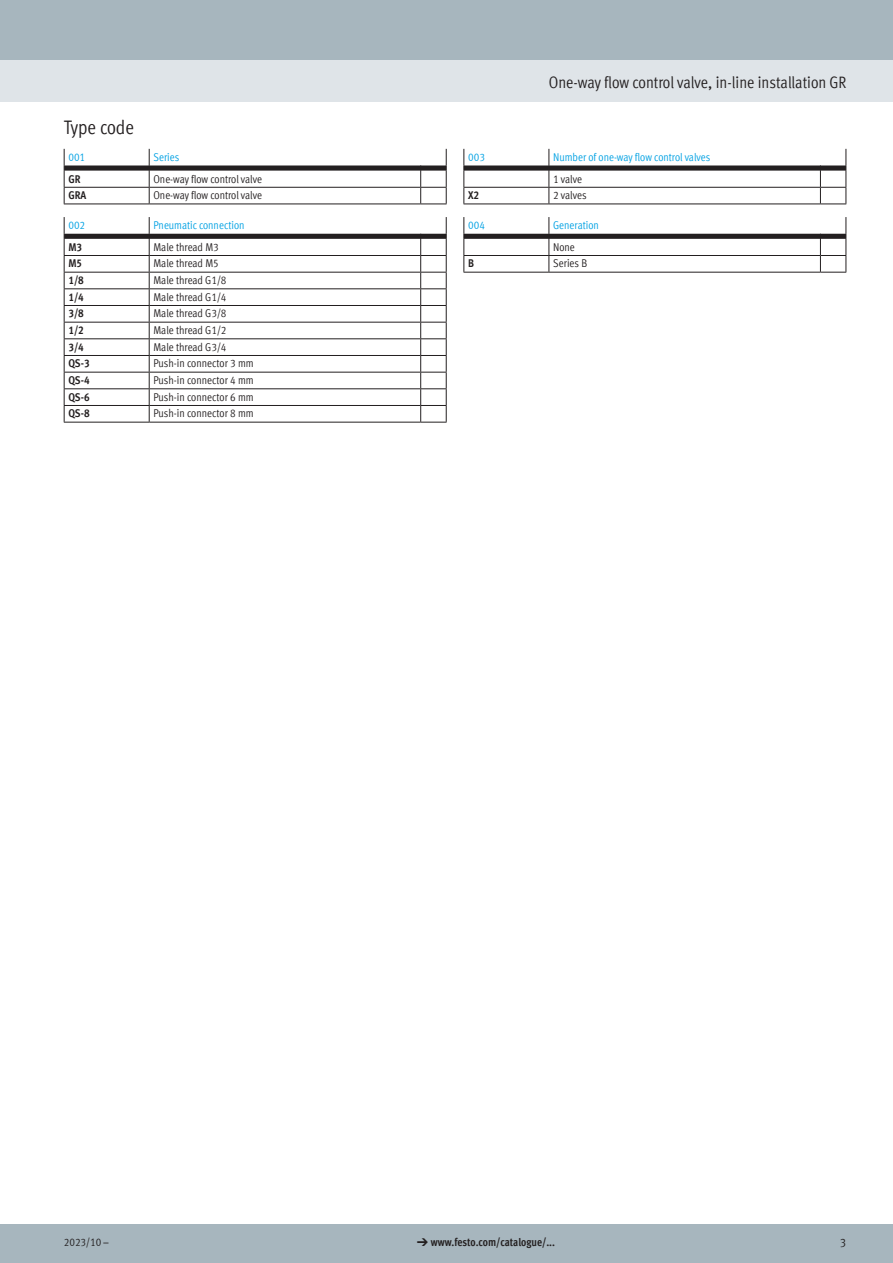
<style>
.page{position:relative;width:893px;height:1263px;background:#fff}
.page>*{position:absolute;margin:0;border:0;box-sizing:border-box;transform-origin:0 0}
.t1{font:condensed 19.5px "Festo";color:#231f20}
.t2{font:condensed 16.5px "Festo";color:#231f20}
.t3{font:condensed 12.75px "Festo";color:#231f20}
.FES_tab_regular{font:condensed 11.25px "Festo";letter-spacing:-.005em;color:#231f20}
.FES_tab_head_2{font:condensed 11.25px "Festo";color:#00a1e3}
.FES_type_code{font:700 condensed 11.25px "Festo";letter-spacing:-.005em;color:#231f20}
.s1{font-family:"Meto Pict 182";font-weight:400;font-stretch:normal}
</style>
<div class="page">
<div style="left:0;top:1225px;width:893px;height:38px;background:#a7b6be"></div>
<div style="left:0;top:60px;width:893px;height:42px;background:#dfe4e8"></div>
<div style="left:0;top:0;width:893px;height:60px;background:#a7b6be"></div>
<svg style="left:64px;top:149px;width:383px;height:56px"></svg>
<svg style="left:64px;top:217px;width:383px;height:206px"></svg>
<svg style="left:463px;top:149px;width:384px;height:56px"></svg>
<svg style="left:463px;top:217px;width:384px;height:56px"></svg>
<h1 class="t1" style="left:64px;top:113px;width:72px">Type code</h1>
<p class="FES_tab_head_2" style="left:68px;top:149px;width:18px">001</p>
<p class="FES_tab_head_2" style="left:153px;top:149px;width:27px">Series</p>
<p class="FES_type_code" style="left:68px;top:170px;width:14px">GR</p>
<p class="FES_tab_regular" style="left:153px;top:170px;width:110px">One-way flow control valve</p>
<p class="FES_type_code" style="left:68px;top:187px;width:19px">GRA</p>
<p class="FES_tab_regular" style="left:153px;top:187px;width:110px">One-way flow control valve</p>
<p class="FES_tab_head_2" style="left:68px;top:217px;width:18px">002</p>
<p class="FES_tab_head_2" style="left:153px;top:217px;width:93px">Pneumatic connection</p>
<p class="FES_type_code" style="left:68px;top:238px;width:15px">M3</p>
<p class="FES_tab_regular" style="left:153px;top:239px;width:67px">Male thread M3</p>
<p class="FES_type_code" style="left:68px;top:255px;width:15px">M5</p>
<p class="FES_tab_regular" style="left:153px;top:255px;width:67px">Male thread M5</p>
<p class="FES_type_code" style="left:68px;top:272px;width:17px">1/8</p>
<p class="FES_tab_regular" style="left:153px;top:272px;width:75px">Male thread G1/8</p>
<p class="FES_type_code" style="left:68px;top:288px;width:17px">1/4</p>
<p class="FES_tab_regular" style="left:153px;top:289px;width:75px">Male thread G1/4</p>
<p class="FES_type_code" style="left:68px;top:305px;width:17px">3/8</p>
<p class="FES_tab_regular" style="left:153px;top:305px;width:75px">Male thread G3/8</p>
<p class="FES_type_code" style="left:68px;top:322px;width:17px">1/2</p>
<p class="FES_tab_regular" style="left:153px;top:322px;width:75px">Male thread G1/2</p>
<p class="FES_type_code" style="left:68px;top:338px;width:17px">3/4</p>
<p class="FES_tab_regular" style="left:153px;top:339px;width:75px">Male thread G3/4</p>
<p class="FES_type_code" style="left:68px;top:355px;width:23px">QS-3</p>
<p class="FES_tab_regular" style="left:153px;top:355px;width:102px">Push-in connector 3 mm</p>
<p class="FES_type_code" style="left:68px;top:372px;width:23px">QS-4</p>
<p class="FES_tab_regular" style="left:153px;top:372px;width:102px">Push-in connector 4 mm</p>
<p class="FES_type_code" style="left:68px;top:388px;width:23px">QS-6</p>
<p class="FES_tab_regular" style="left:153px;top:389px;width:102px">Push-in connector 6 mm</p>
<p class="FES_type_code" style="left:68px;top:405px;width:23px">QS-8</p>
<p class="FES_tab_regular" style="left:153px;top:405px;width:102px">Push-in connector 8 mm</p>
<h2 class="t2" style="left:549px;top:71px;width:299px">One-way flow control valve, in-line installation GR</h2>
<p class="FES_tab_head_2" style="left:468px;top:149px;width:18px">003</p>
<p class="FES_tab_head_2" style="left:553px;top:149px;width:159px">Number of one-way flow control valves</p>
<p class="FES_tab_regular" style="left:553px;top:170px;width:30px">1 valve</p>
<p class="FES_type_code" style="left:468px;top:187px;width:13px">X2</p>
<p class="FES_tab_regular" style="left:553px;top:187px;width:35px">2 valves</p>
<p class="FES_tab_head_2" style="left:468px;top:217px;width:18px">004</p>
<p class="FES_tab_head_2" style="left:553px;top:217px;width:47px">Generation</p>
<p class="FES_tab_regular" style="left:553px;top:239px;width:23px">None</p>
<p class="FES_type_code" style="left:468px;top:255px;width:7px">B</p>
<p class="FES_tab_regular" style="left:553px;top:255px;width:36px">Series B</p>
<p class="FES_tab_regular" style="left:64px;top:1234px;width:46px">2023/10 –</p>
<p class="FES_type_code" style="left:417px;top:1234px;width:140px"><span class="s1">d</span> www.festo.com/catalogue/...</p>
<p class="t3" style="left:840px;top:1233px;width:8px">3</p>
</div>
